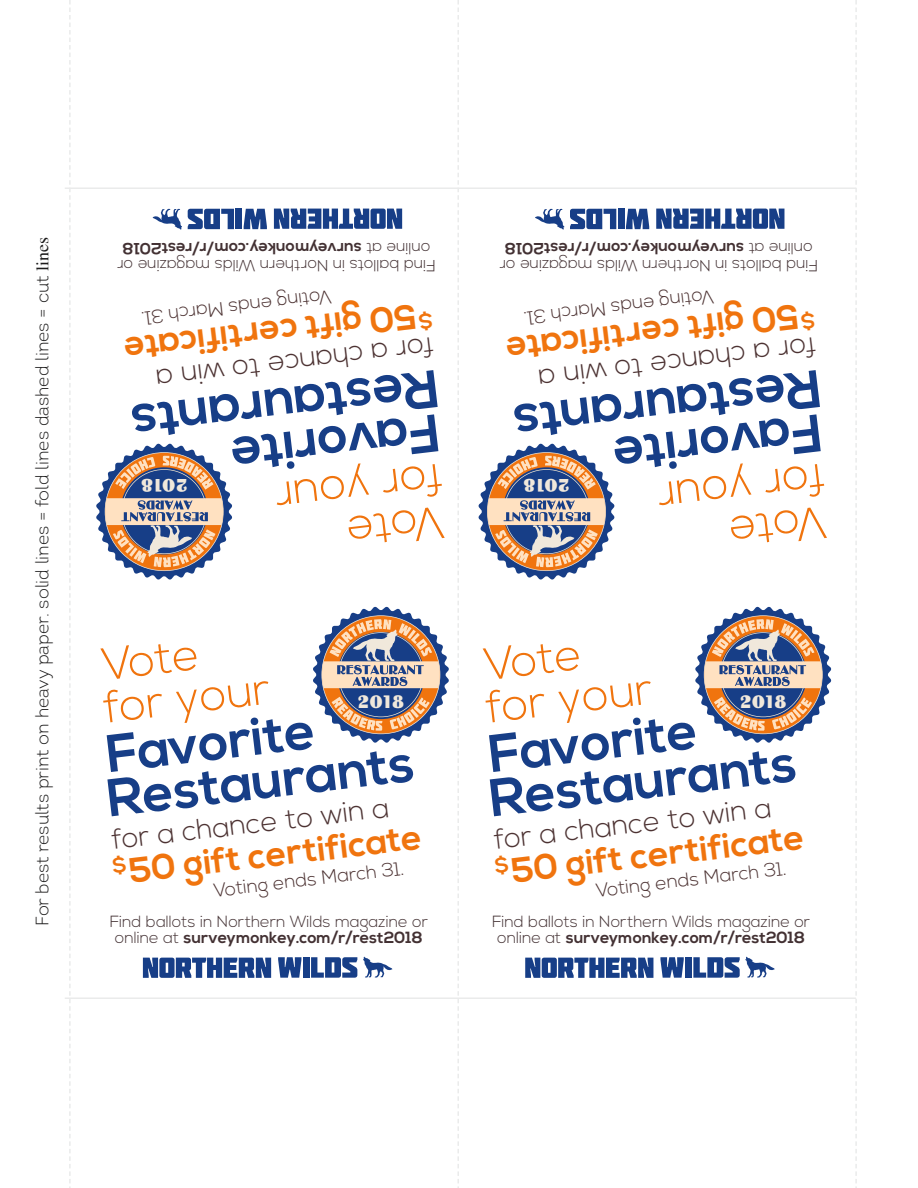
<style>
.page{position:relative;width:918px;height:1188px;background:#fff}
.page>*{position:absolute;margin:0;border:0;box-sizing:border-box;transform-origin:0 0}
.t1{font:700 52.95px/44.2px "Nexa";color:#173e87}
.t2{font:300 45.6px/42.6px "Nexa";color:#f0740e}
.t3{font:700 35.25px "Nexa";color:#f0740e}
.t4{font:300 28.5px "Nexa";color:#4d3333}
.t5{font:300 19.05px "Nexa";color:#4d3333}
.t6{font:18.9px "Binner";letter-spacing:-.09em;color:#f0e8db}
.t7{font:300 18px "Intro";color:#1c1b1b}
.t8{font:300 16.2px/16.2px "Nexa";color:#433133;text-align:center}
.s1{font-family:"Times";font-weight:400}
.s2{font-weight:700}
</style>
<div class="page">
<hr style="left:65px;top:188px;width:791px;height:1px;background:#eaebeb">
<hr style="left:65px;top:998px;width:791px;height:1px;background:#eaebeb">
<svg style="left:855px;top:0;width:2px;height:1188px"></svg>
<svg style="left:69px;top:0;width:2px;height:1188px"></svg>
<svg style="left:458px;top:0;width:1px;height:1188px"></svg>
<svg style="left:525px;top:958px;width:128px;height:20px;background:#4766a0"></svg>
<svg style="left:660px;top:957px;width:24px;height:21px"></svg>
<div style="left:685px;top:957px;width:7px;height:21px;background:#173e87"></div>
<svg style="left:693px;top:957px;width:82px;height:21px"></svg>
<svg style="left:695px;top:607px;width:136px;height:136px"></svg>
<svg style="left:143px;top:958px;width:128px;height:20px;background:#4766a0"></svg>
<svg style="left:278px;top:957px;width:23px;height:21px"></svg>
<div style="left:303px;top:957px;width:7px;height:21px;background:#173e87"></div>
<svg style="left:311px;top:957px;width:46px;height:21px"></svg>
<svg style="left:363px;top:957px;width:29px;height:21px"></svg>
<svg style="left:313px;top:607px;width:136px;height:136px"></svg>
<svg style="left:656px;top:209px;width:128px;height:20px;background:#4866a0"></svg>
<svg style="left:626px;top:209px;width:23px;height:20px"></svg>
<div style="left:618px;top:209px;width:6px;height:20px;background:#173e87"></div>
<svg style="left:570px;top:209px;width:46px;height:20px"></svg>
<svg style="left:535px;top:209px;width:29px;height:21px"></svg>
<svg style="left:479px;top:444px;width:135px;height:136px"></svg>
<svg style="left:274px;top:209px;width:128px;height:20px;background:#4766a0"></svg>
<svg style="left:244px;top:209px;width:23px;height:20px"></svg>
<div style="left:235px;top:209px;width:7px;height:20px;background:#173e87"></div>
<svg style="left:188px;top:209px;width:46px;height:20px"></svg>
<svg style="left:153px;top:209px;width:29px;height:21px"></svg>
<svg style="left:96px;top:444px;width:136px;height:136px"></svg>
<p class="t7" style="left:31px;top:926px;width:691px;rotate:-90deg">For best results print on heavy paper. solid lines = fold lines dashed lines = cut <span class="s1">lines</span></p>
<p class="t8" style="left:435px;top:273px;width:320px;rotate:-180deg">Find ballots in Northern Wilds magazine or online at <span class="s2">surveymonkey.com/r/rest2018</span></p>
<p class="t5" style="left:333px;top:307px;width:193px;rotate:173deg">Voting ends March 31.</p>
<h3 class="t3" style="left:419px;top:335px;width:296px;rotate:173deg">50 gift certificate</h3>
<h3 class="t4" style="left:435px;top:362px;width:281px;rotate:173deg">for a chance to win a</h3>
<h1 class="t1" style="left:446px;top:451px;width:310px;rotate:173deg">Favorite<br>Restaurants</h1>
<h2 class="t2" style="left:449px;top:540px;width:169px;rotate:173deg">Vote for your</h2>
<p class="t6" style="left:188px;top:496px;width:49px;rotate:-180deg">2018</p>
<p class="t8" style="left:818px;top:273px;width:320px;rotate:-180deg">Find ballots in Northern Wilds magazine or online at <span class="s2">surveymonkey.com/r/rest2018</span></p>
<p class="t5" style="left:715px;top:307px;width:193px;rotate:173deg">Voting ends March 31.</p>
<h3 class="t3" style="left:801px;top:335px;width:296px;rotate:173deg">50 gift certificate</h3>
<h3 class="t4" style="left:817px;top:362px;width:281px;rotate:173deg">for a chance to win a</h3>
<h1 class="t1" style="left:828px;top:451px;width:310px;rotate:173deg">Favorite<br>Restaurants</h1>
<h2 class="t2" style="left:831px;top:540px;width:169px;rotate:173deg">Vote for your</h2>
<p class="t6" style="left:570px;top:496px;width:49px;rotate:-180deg">2018</p>
<h2 class="t2" style="left:96px;top:646px;width:169px;rotate:-7deg">Vote for your</h2>
<p class="t6" style="left:357px;top:691px;width:49px">2018</p>
<h1 class="t1" style="left:99px;top:735px;width:310px;rotate:-7deg">Favorite<br>Restaurants</h1>
<h3 class="t4" style="left:110px;top:824px;width:281px;rotate:-7deg">for a chance to win a</h3>
<h3 class="t3" style="left:111px;top:853px;width:312px;rotate:-7deg"><sup>$</sup>50 gift certificate</h3>
<p class="t8" style="left:110px;top:914px;width:320px">Find ballots in Northern Wilds magazine or online at <span class="s2">surveymonkey.com/r/rest2018</span></p>
<p class="t5" style="left:212px;top:880px;width:193px;rotate:-7deg">Voting ends March 31.</p>
<h2 class="t2" style="left:479px;top:646px;width:169px;rotate:-7deg">Vote for your</h2>
<p class="t6" style="left:739px;top:691px;width:49px">2018</p>
<h1 class="t1" style="left:481px;top:735px;width:310px;rotate:-7deg">Favorite<br>Restaurants</h1>
<h3 class="t4" style="left:492px;top:824px;width:281px;rotate:-7deg">for a chance to win a</h3>
<h3 class="t3" style="left:493px;top:853px;width:312px;rotate:-7deg"><sup>$</sup>50 gift certificate</h3>
<p class="t8" style="left:492px;top:914px;width:320px">Find ballots in Northern Wilds magazine or online at <span class="s2">surveymonkey.com/r/rest2018</span></p>
<p class="t5" style="left:595px;top:880px;width:193px;rotate:-7deg">Voting ends March 31.</p>
</div>
